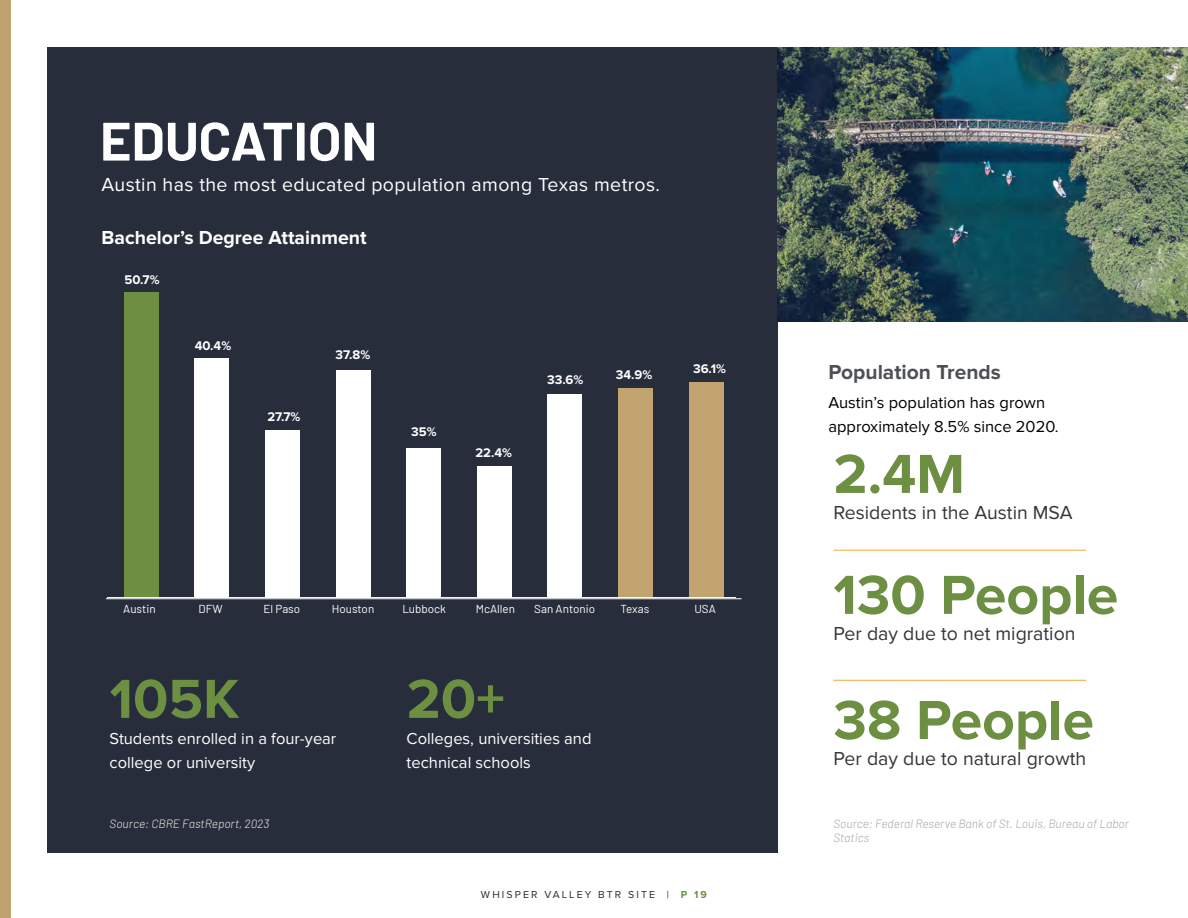
<style>
.page{position:relative;width:1188px;height:918px;background:#fff}
.page>*{position:absolute;margin:0;border:0;box-sizing:border-box;transform-origin:0 0}
.t1{font:700 57px "Proxima Nova";color:#6c8f42}
.t2{font:700 54px "Barlow";color:#fff}
.t3{font:700 21px "Proxima Nova";color:#4d5055}
.t4{font:19.5px "Proxima Nova";color:#373535}
.t5{font:19.5px "Proxima Nova";letter-spacing:.02em;color:#fff}
.t6{font:700 19.5px "Proxima Nova";color:#fff}
.t7{font:16.5px/24px "Proxima Nova";color:#fff}
.t8{font:16.5px/24px "Proxima Nova";color:#000}
.t9{font:700 13.05px "Proxima Nova";color:#fff}
.t10{font:italic 300 12px/13.4px "Barlow";color:#a4a7a9}
.t11{font:italic 300 12px "Barlow";color:#eee9e5}
.t12{font:11.55px "Barlow";color:#fff}
.t13{font:10.5px "Proxima Nova";letter-spacing:.2em;color:#2c2c2b}
.s1{font-weight:700;color:#6c8f42}
</style>
<div class="page">
<div style="left:47px;top:47px;width:731px;height:805px;background:#282d3c"></div>
<hr style="left:106px;top:598px;width:636px;height:1px;background:#fff">
<div style="left:124px;top:293px;width:35px;height:305px;background:#6c8f41"></div>
<div style="left:195px;top:358px;width:34px;height:240px;background:#fff"></div>
<div style="left:265px;top:430px;width:35px;height:168px;background:#fff"></div>
<div style="left:336px;top:370px;width:34px;height:228px;background:#fff"></div>
<div style="left:406px;top:448px;width:35px;height:150px;background:#fff"></div>
<div style="left:477px;top:466px;width:35px;height:132px;background:#fff"></div>
<div style="left:548px;top:394px;width:34px;height:204px;background:#fff"></div>
<div style="left:618px;top:388px;width:35px;height:210px;background:#c0a36f"></div>
<div style="left:689px;top:382px;width:35px;height:216px;background:#c0a36f"></div>
<hr style="left:107px;top:597px;width:629px;height:1px;background:#fff">
<hr style="left:833px;top:550px;width:253px;height:1px;background:#f4a93e">
<hr style="left:833px;top:680px;width:253px;height:1px;background:#f4a93e">
<img style="left:778px;top:47px;width:410px;height:275px">
<div style="left:0;top:0;width:11px;height:918px;background:#bfa36f"></div>
<h2 class="t2" style="left:100px;top:101px;width:279px">EDUCATION</h2>
<p class="t5" style="left:102px;top:173px;width:560px">Austin has the most educated population among Texas metros.</p>
<p class="t6" style="left:102px;top:227px;width:267px">Bachelor’s Degree Attainment</p>
<p class="t9" style="left:125px;top:272px;width:37px">50.7%</p>
<p class="t9" style="left:195px;top:338px;width:38px">40.4%</p>
<p class="t9" style="left:267px;top:409px;width:35px">27.7%</p>
<p class="t9" style="left:336px;top:348px;width:36px">37.8%</p>
<p class="t9" style="left:411px;top:424px;width:27px">35%</p>
<p class="t9" style="left:476px;top:445px;width:38px">22.4%</p>
<p class="t9" style="left:547px;top:372px;width:38px">33.6%</p>
<p class="t9" style="left:616px;top:367px;width:38px">34.9%</p>
<p class="t9" style="left:693px;top:361px;width:34px">36.1%</p>
<p class="t12" style="left:123px;top:601px;width:34px">Austin</p>
<p class="t12" style="left:199px;top:601px;width:26px">DFW</p>
<p class="t12" style="left:263px;top:601px;width:38px">El Paso</p>
<p class="t12" style="left:332px;top:601px;width:44px">Houston</p>
<p class="t12" style="left:402px;top:601px;width:45px">Lubbock</p>
<p class="t12" style="left:476px;top:601px;width:41px">McAllen</p>
<p class="t12" style="left:534px;top:601px;width:62px">San Antonio</p>
<p class="t12" style="left:620px;top:601px;width:30px">Texas</p>
<p class="t12" style="left:694px;top:601px;width:23px">USA</p>
<h1 class="t1" style="left:110px;top:666px;width:131px">105K</h1>
<p class="t7" style="left:110px;top:727px;width:228px">Students enrolled in a four-year college or university</p>
<p class="t11" style="left:110px;top:815px;width:161px">Source: CBRE FastReport, 2023</p>
<h1 class="t1" style="left:407px;top:666px;width:100px">20+</h1>
<p class="t7" style="left:407px;top:727px;width:186px">Colleges, universities and technical schools</p>
<p class="t13" style="left:481px;top:888px;width:228px">WHISPER VALLEY BTR SITE | <span class="s1">P 19</span></p>
<p class="t3" style="left:828px;top:360px;width:174px">Population Trends</p>
<p class="t8" style="left:828px;top:391px;width:232px">Austin’s population has grown approximately 8.5% since 2020.</p>
<h1 class="t1" style="left:833px;top:441px;width:133px">2.4M</h1>
<p class="t4" style="left:833px;top:502px;width:241px">Residents in the Austin MSA</p>
<h1 class="t1" style="left:833px;top:562px;width:286px">130 People</h1>
<p class="t4" style="left:833px;top:623px;width:244px">Per day due to net migration</p>
<h1 class="t1" style="left:833px;top:687px;width:262px">38 People</h1>
<p class="t4" style="left:833px;top:748px;width:254px">Per day due to natural growth</p>
<p class="t10" style="left:833px;top:816px;width:297px">Source: Federal Reserve Bank of St. Louis, Bureau of Labor<br>Statics</p>
</div>
